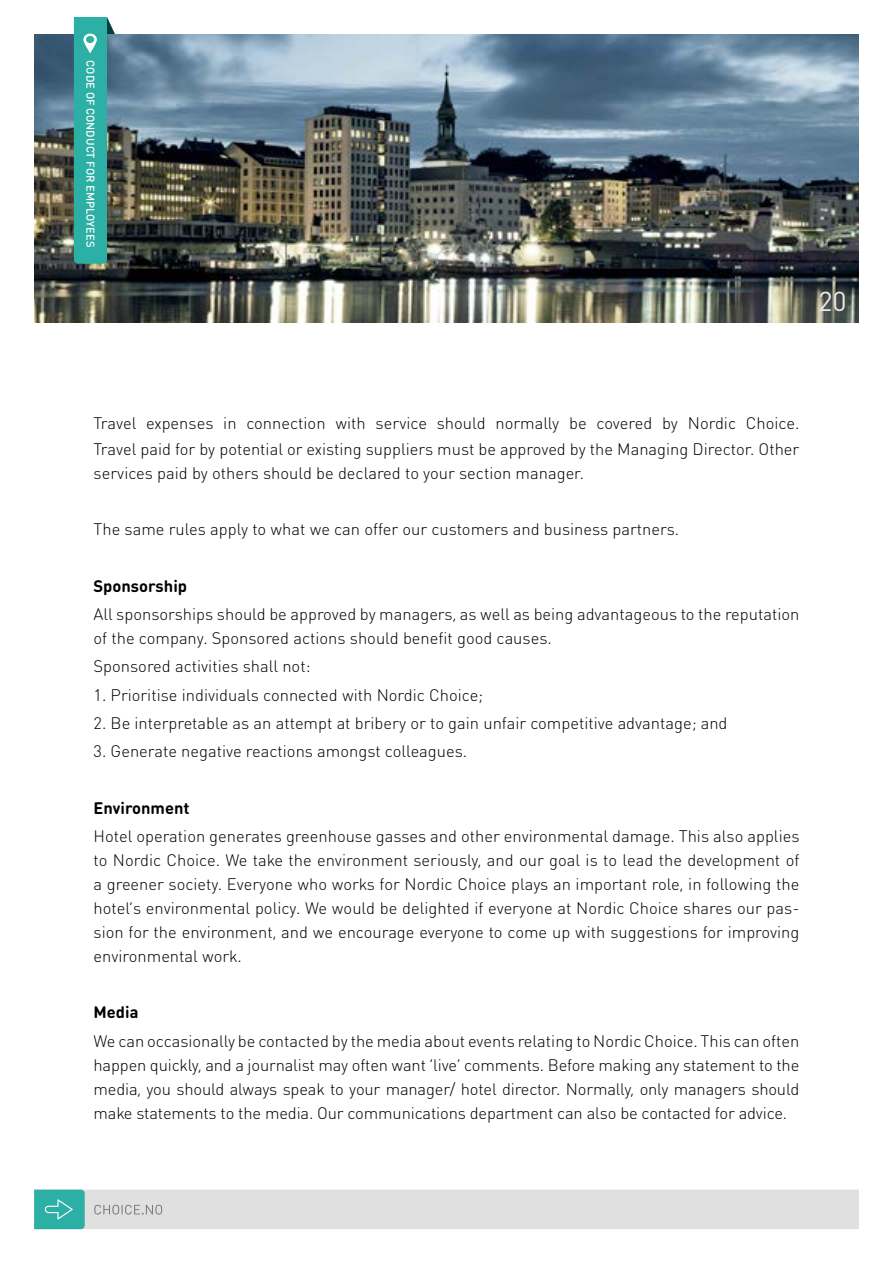
<style>
.page{position:relative;width:893px;height:1263px;background:#fff}
.page>*{position:absolute;margin:0;border:0;box-sizing:border-box;transform-origin:0 0}
.t1{font:27px "DIN Round OT";color:#e9e9ea}
.t2{font:300 16.5px/24px "DIN Round OT";color:#000}
.t3{font:700 16.5px "DIN Round OT";color:#000}
.t4{font:500 11.25px "DIN Round OT";color:#fff}
</style>
<div class="page">
<img style="left:34px;top:34px;width:825px;height:288px">
<svg style="left:34px;top:1189px;width:825px;height:40px;background:#d5dddc"></svg>
<svg style="left:74px;top:17px;width:41px;height:247px;background:#36a098"></svg>
<p class="t4" style="left:98px;top:60px;width:188px;rotate:90deg">code of conduct for employees</p>
<h1 class="t1" style="left:818px;top:284px;width:30px">20</h1>
<p class="t2" style="left:94px;top:410px;width:707px;line-height:25.5px">Travel expenses in connection with service should normally be covered by Nordic Choice.<br>Travel paid for by potential or existing suppliers must be approved by the Managing Director. Other</p>
<p class="t2" style="left:94px;top:461px;width:492px">services paid by others should be declared to your section manager.</p>
<p class="t2" style="left:94px;top:517px;width:587px">The same rules apply to what we can offer our customers and business partners.</p>
<p class="t3" style="left:94px;top:575px;width:95px">Sponsorship</p>
<p class="t2" style="left:94px;top:602px;width:707px">All sponsorships should be approved by managers, as well as being advantageous to the reputation of the company. Sponsored actions should benefit good causes.</p>
<p class="t2" style="left:94px;top:654px;width:218px">Sponsored activities shall not:</p>
<p class="t2" style="left:94px;top:682px;width:391px">1. Prioritise individuals connected with Nordic Choice;</p>
<p class="t2" style="left:94px;top:711px;width:635px">2. Be interpretable as an attempt at bribery or to gain unfair competitive advantage; and</p>
<p class="t2" style="left:94px;top:739px;width:375px">3. Generate negative reactions amongst colleagues.</p>
<p class="t3" style="left:94px;top:797px;width:98px">Environment</p>
<p class="t2" style="left:94px;top:824px;width:707px;text-align:justify">Hotel operation generates greenhouse gasses and other environmental damage. This also applies to Nordic Choice. We take the environment seriously, and our goal is to lead the development of a greener society. Everyone who works for Nordic Choice plays an important role, in following the hotel’s environmental policy. We would be delighted if everyone at Nordic Choice shares our pas&shy;sion for the environment, and we encourage everyone to come up with suggestions for improving environmental work.</p>
<p class="t3" style="left:94px;top:1002px;width:46px">Media</p>
<p class="t2" style="left:94px;top:1028px;width:707px;text-align:justify">We can occasionally be contacted by the media about events relating to Nordic Choice. This can often happen quickly, and a journalist may often want ‘live’ comments. Before making any statement to the media, you should always speak to your manager/ hotel director. Normally, only managers should make statements to the media. Our communications department can also be contacted for advice.</p>
</div>
